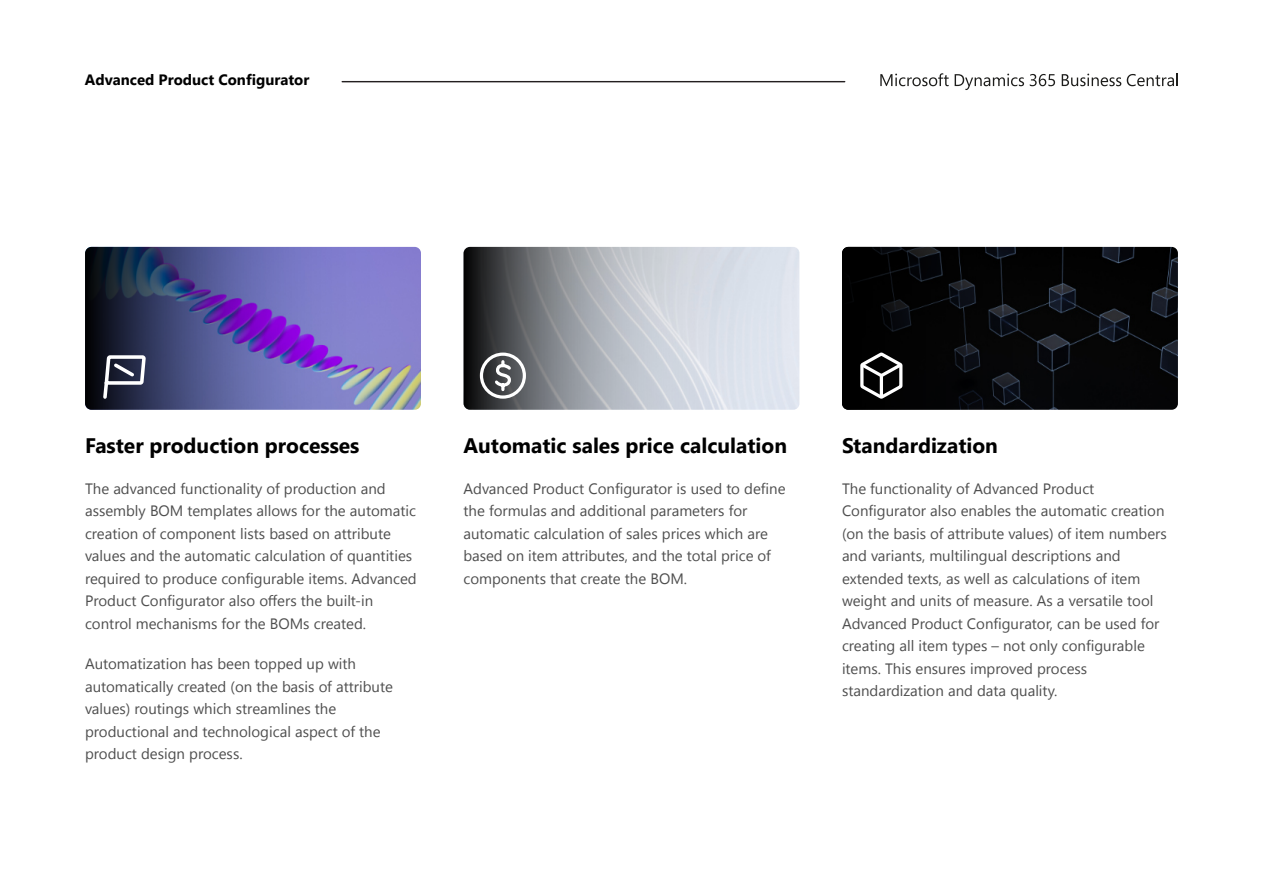
<style>
.page{position:relative;width:1263px;height:893px;background:#fff}
.page>*{position:absolute;margin:0;border:0;box-sizing:border-box;transform-origin:0 0}
.t1{font:700 21px "Segoe UI";color:#000}
.t2{font:15px/22.5px "Segoe UI";color:#4e4e4e}
.t3{font:700 15px "Segoe UI";color:#000}
</style>
<div class="page">
<svg style="left:880px;top:73px;width:69px;height:13px"></svg>
<svg style="left:955px;top:74px;width:69px;height:16px"></svg>
<svg style="left:1030px;top:74px;width:25px;height:12px"></svg>
<svg style="left:1062px;top:74px;width:59px;height:12px"></svg>
<svg style="left:1127px;top:73px;width:51px;height:13px"></svg>
<hr style="left:342px;top:81px;width:503px;height:1px;background:#231f20">
<img style="left:85px;top:247px;width:336px;height:163px;border-radius:7px">
<img style="left:463px;top:247px;width:336px;height:163px;border-radius:7px">
<img style="left:842px;top:247px;width:336px;height:163px;border-radius:7px">
<svg style="left:858px;top:350px;width:47px;height:52px"></svg>
<hr style="left:880px;top:376px;width:3px;height:19px;background:#fff">
<div style="left:480px;top:353px;width:46px;height:46px;border:3px solid #fff;border-radius:50%"></div>
<svg style="left:492px;top:358px;width:22px;height:35px"></svg>
<svg style="left:101px;top:280px;width:46px;height:130px;background:#32384c"></svg>
<p class="t3" style="left:85px;top:74px;width:226px">Advanced Product Configurator</p>
<h1 class="t1" style="left:85px;top:438px;width:276px">Faster production processes</h1>
<p class="t2" style="left:85px;top:478px;width:333px">The advanced functionality of production and assembly BOM templates allows for the automatic creation of component lists based on attribute values and the automatic calculation of quantities required to produce configurable items. Advanced Product Configurator also offers the built-in control mechanisms for the BOMs created.</p>
<p class="t2" style="left:85px;top:654px;width:309px">Automatization has been topped up with automatically created (on the basis of attribute values) routings which streamlines the productional and technological aspect of the product design process.</p>
<h1 class="t1" style="left:463px;top:438px;width:325px">Automatic sales price calculation</h1>
<p class="t2" style="left:463px;top:478px;width:323px">Advanced Product Configurator is used to define the formulas and additional parameters for automatic calculation of sales prices which are based on item attributes, and the total price of components that create the BOM.</p>
<h1 class="t1" style="left:842px;top:438px;width:158px">Standardization</h1>
<p class="t2" style="left:842px;top:478px;width:326px">The functionality of Advanced Product Configurator also enables the automatic creation (on the basis of attribute values) of item numbers and variants, multilingual descriptions and extended texts, as well as calculations of item weight and units of measure. As a versatile tool Advanced Product Configurator, can be used for creating all item types – not only configurable items. This ensures improved process standardization and data quality.</p>
</div>
